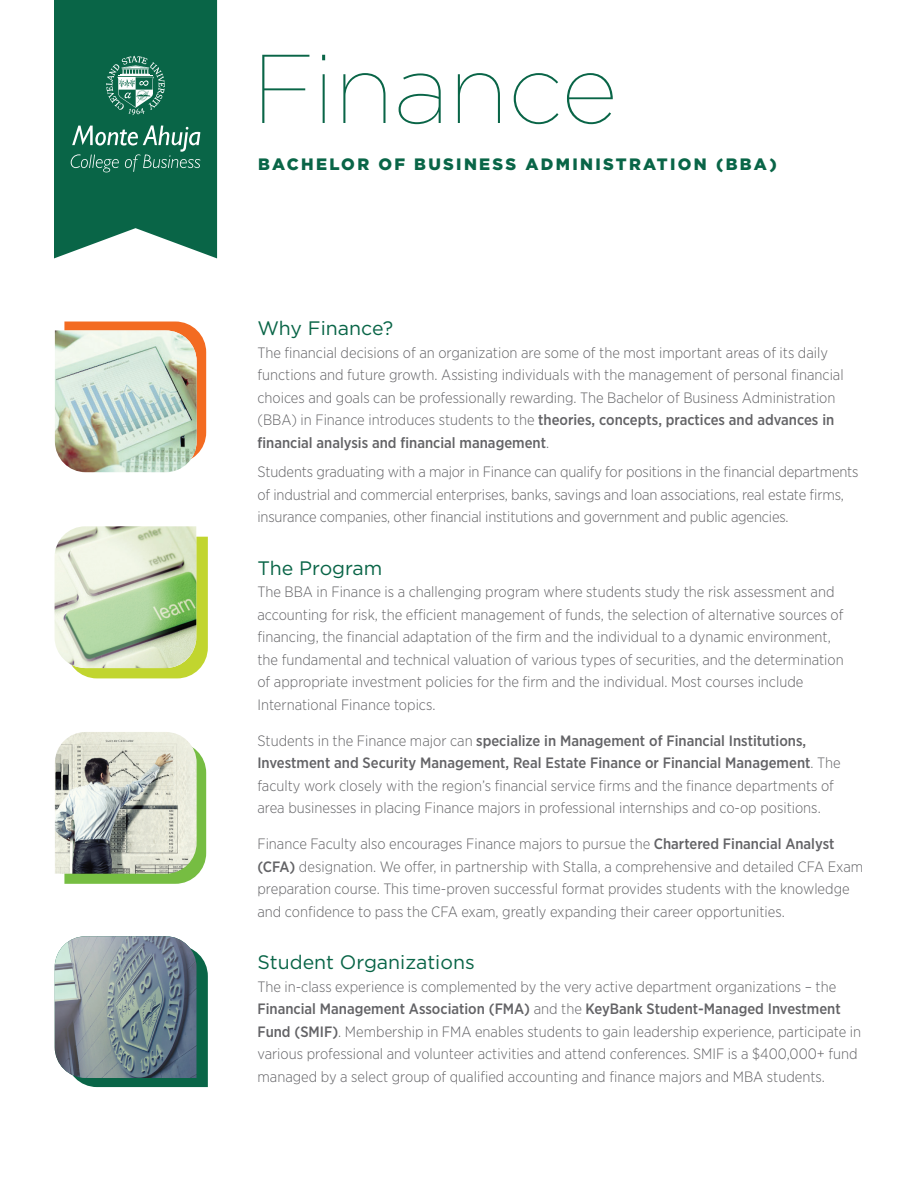
<style>
.page{position:relative;width:918px;height:1188px;background:#fff}
.page>*{position:absolute;margin:0;border:0;box-sizing:border-box;transform-origin:0 0}
.t1{font:100 97.5px "Gotham";color:#096547}
.t2{font:19.5px "Gotham";color:#096547}
.t3{font:900 16.5px "Gotham";letter-spacing:.14em;color:#096547}
.t4{font:300 15px/22.5px "Gotham Narrow";color:#636366}
.s1{font-weight:500}
</style>
<div class="page">
<svg style="left:64px;top:751px;width:142px;height:133px;background:#85c457"></svg>
<svg style="left:64px;top:322px;width:142px;height:132px;background:#f47b39"></svg>
<img style="left:55px;top:330px;width:142px;height:142px">
<svg style="left:74px;top:527px;width:134px;height:151px;background:#c9da4d"></svg>
<img style="left:55px;top:526px;width:141px;height:142px">
<img style="left:55px;top:732px;width:142px;height:142px">
<svg style="left:75px;top:952px;width:133px;height:135px;background:#196e53"></svg>
<img style="left:55px;top:936px;width:141px;height:142px">
<svg style="left:54px;top:0;width:163px;height:258px;background:#22755a"></svg>
<h1 class="t1" style="left:252px;top:29px;width:368px">Finance</h1>
<p class="t3" style="left:258px;top:153px;width:520px">BACHELOR OF BUSINESS ADMINISTRATION (BBA)</p>
<h2 class="t2" style="left:257px;top:316px;width:137px">Why Finance?</h2>
<p class="t4" style="left:257px;top:341px;width:588px">The financial decisions of an organization are some of the most important areas of its daily functions and future growth. Assisting individuals with the management of personal financial choices and goals can be professionally rewarding. The Bachelor of Business Administration (BBA) in Finance introduces students to the <span class="s1">theories, concepts, practices and advances in financial analysis and financial management</span>.</p>
<p class="t4" style="left:257px;top:460px;width:603px">Students graduating with a major in Finance can qualify for positions in the financial departments of industrial and commercial enterprises, banks, savings and loan associations, real estate firms, insurance companies, other financial institutions and government and public agencies.</p>
<h2 class="t2" style="left:257px;top:555px;width:127px">The Program</h2>
<p class="t4" style="left:257px;top:580px;width:588px">The BBA in Finance is a challenging program where students study the risk assessment and accounting for risk, the efficient management of funds, the selection of alternative sources of financing, the financial adaptation of the firm and the individual to a dynamic environment, the fundamental and technical valuation of various types of securities, and the determination of appropriate investment policies for the firm and the individual. Most courses include International Finance topics.</p>
<p class="t4" style="left:257px;top:729px;width:585px">Students in the Finance major can <span class="s1">specialize in Management of Financial Institutions, Investment and Security Management, Real Estate Finance or Financial Management</span>. The faculty work closely with the region’s financial service firms and the finance departments of area businesses in placing Finance majors in professional internships and co-op positions.</p>
<p class="t4" style="left:257px;top:832px;width:607px">Finance Faculty also encourages Finance majors to pursue the <span class="s1">Chartered Financial Analyst (CFA)</span> designation. We offer, in partnership with Stalla, a comprehensive and detailed CFA Exam preparation course. This time-proven successful format provides students with the knowledge and confidence to pass the CFA exam, greatly expanding their career opportunities.</p>
<h2 class="t2" style="left:257px;top:950px;width:219px">Student Organizations</h2>
<p class="t4" style="left:257px;top:975px;width:605px">The in-class experience is complemented by the very active department organizations – the <span class="s1">Financial Management Association (FMA)</span> and the <span class="s1">KeyBank Student-Managed Investment Fund (SMIF)</span>. Membership in FMA enables students to gain leadership experience, participate in various professional and volunteer activities and attend conferences. SMIF is a $400,000+ fund managed by a select group of qualified accounting and finance majors and MBA students.</p>
</div>
